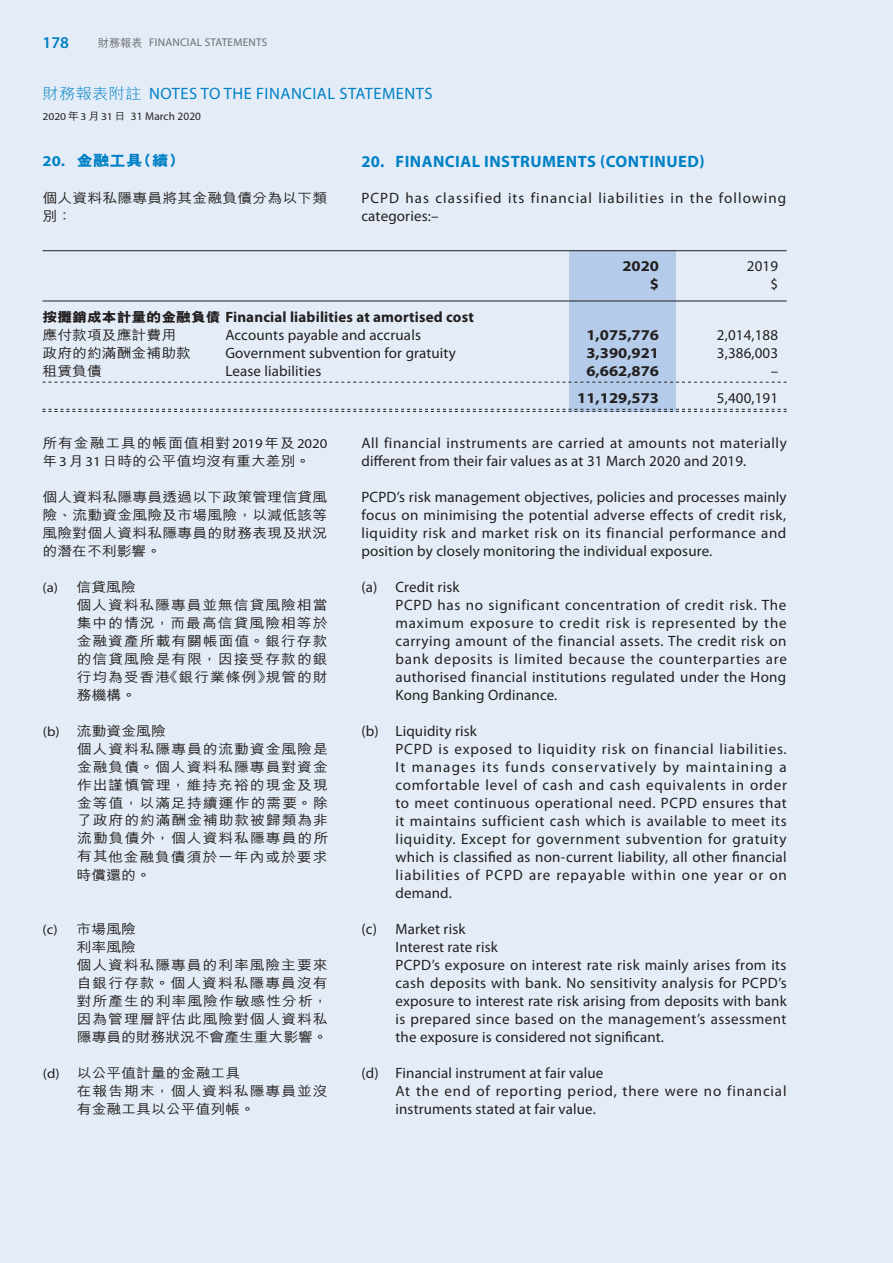
<style>
.page{position:relative;width:893px;height:1263px;background:#fff}
.page>*{position:absolute;margin:0;border:0;box-sizing:border-box;transform-origin:0 0}
.t1{font:16.5px "Myriad Pro";letter-spacing:.03em;color:#0080c5}
.t2{font:700 16.5px "Myriad Pro";letter-spacing:.03em;color:#0080c5}
.t3{font:600 16.5px "Myriad Pro";color:#0080c5}
.t4{font:15px/18px "Myriad Pro";letter-spacing:.01em;color:#231f20;text-align:justify}
.t5{font:15px/18px "Myriad Pro";letter-spacing:.03em;color:#231f20}
.t6{font:15px/18px "Myriad Pro";letter-spacing:.055em;color:#231f20}
.t7{font:15px/18px "Myriad Pro";letter-spacing:.07em;color:#231f20}
.t8{font:700 15px "Myriad Pro";letter-spacing:.01em;color:#231f20;scale:1.1 1}
.t9{font:700 15px "Myriad Pro";letter-spacing:.01em;color:#231f20}
.t10{font:800 15px "M Hei HK";color:#0080c5;scale:1.1 1}
.t11{font:500 13.5px/18px "M Hei HK";letter-spacing:.01em;color:#231f20;text-align:justify;scale:1.1 1}
.t12{font:500 13.5px/18px "M Hei HK";letter-spacing:.03em;color:#231f20;scale:1.1 1}
.t13{font:500 13.5px/18px "M Hei HK";letter-spacing:.065em;color:#231f20;scale:1.1 1}
.t14{font:800 13.5px "M Hei HK";color:#231f20;scale:1.1 1}
.t15{font:13.5px "Myriad Pro";color:#231f20;scale:1.1 1}
.t16{font:11.25px "Myriad Pro";letter-spacing:.02em;color:#6c6d70}
.t17{font:11.25px "Myriad Pro";letter-spacing:.01em;color:#231f20}
.s1{font-family:"M Hei HK";font-weight:500}
.s2{font-family:"M Hei HK";font-weight:300;font-size:15px}
.s3{font-size:10.5px}
.s4{font-family:"M Hei HK";font-weight:500;font-size:10.5px}
.s5{font-family:"Myriad Pro";font-weight:700}
.s6{font-family:"Myriad Pro";font-weight:400}
</style>
<div class="page">
<div style="left:0;top:0;width:892px;height:1263px;background:#e4edf7"></div>
<div style="left:570px;top:251px;width:106px;height:161px;background:#b4cce9"></div>
<hr style="left:43px;top:250px;width:744px;height:1px;background:#231f20">
<hr style="left:43px;top:301px;width:744px;height:1px;background:#231f20">
<svg style="left:43px;top:382px;width:744px;height:1px"></svg>
<svg style="left:43px;top:409px;width:744px;height:3px"></svg>
<p class="t3" style="left:43px;top:32px;width:28px">178</p>
<p class="t16" style="left:98px;top:36px;width:171px"><span class="s1">財務報表</span> FINANCIAL STATEMENTS</p>
<p class="t1" style="left:43px;top:83px;width:392px"><span class="s2">財務報表附註</span> NOTES TO THE FINANCIAL STATEMENTS</p>
<p class="t17" style="left:43px;top:110px;width:160px"><span class="s3">2020</span><span class="s4">年</span><span class="s3">3</span><span class="s4">月</span><span class="s3">31</span><span class="s4">日</span> 31 March 2020</p>
<h1 class="t10" style="left:43px;top:153px;width:131px"><span class="s5">20.</span> 金融工具（續）</h1>
<p class="t11" style="left:42px;top:188px;width:260px">個人資料私隱專員將其金融負債分為以下類別：</p>
<h1 class="t2" style="left:361px;top:151px;width:345px">20. FINANCIAL INSTRUMENTS (CONTINUED)</h1>
<p class="t7" style="left:361px;top:189px;width:426px">PCPD has classified its financial liabilities in the following categories:–</p>
<p class="t8" style="left:622px;top:257px;width:35px">2020</p>
<p class="t4" style="left:747px;top:257px;width:33px">2019</p>
<p class="t8" style="left:650px;top:275px;width:10px">$</p>
<p class="t4" style="left:770px;top:275px;width:9px">$</p>
<p class="t14" style="left:43px;top:310px;width:163px">按攤銷成本計量的金融負債</p>
<p class="t9" style="left:225px;top:307px;width:250px">Financial liabilities at amortised cost</p>
<p class="t11" style="left:43px;top:325px;width:123px">應付款項及應計費用</p>
<p class="t4" style="left:225px;top:325px;width:197px">Accounts payable and accruals</p>
<p class="t8" style="left:586px;top:325px;width:68px">1,075,776</p>
<p class="t4" style="left:717px;top:325px;width:63px">2,014,188</p>
<p class="t11" style="left:43px;top:343px;width:136px">政府的約滿酬金補助款</p>
<p class="t4" style="left:225px;top:343px;width:232px">Government subvention for gratuity</p>
<p class="t8" style="left:586px;top:343px;width:68px">3,390,921</p>
<p class="t4" style="left:717px;top:343px;width:63px">3,386,003</p>
<p class="t11" style="left:43px;top:361px;width:56px">租賃負債</p>
<p class="t4" style="left:225px;top:361px;width:97px">Lease liabilities</p>
<p class="t8" style="left:586px;top:361px;width:68px">6,662,876</p>
<p class="t4" style="left:771px;top:361px;width:9px">–</p>
<p class="t8" style="left:577px;top:388px;width:76px">11,129,573</p>
<p class="t4" style="left:717px;top:389px;width:63px">5,400,191</p>
<p class="t12" style="left:43px;top:432px;width:261px">所有金融工具的帳面值相對<span class="s6">2019</span>年及<span class="s6">2020</span>年<span class="s6">3</span>月<span class="s6">31</span>日時的公平值均沒有重大差別。</p>
<p class="t11" style="left:43px;top:486px;width:261px">個人資料私隱專員透過以下政策管理信貸風險、流動資金風險及市場風險，以減低該等風險對個人資料私隱專員的財務表現及狀況的潛在不利影響。</p>
<p class="t15" style="left:43px;top:579px;width:16px">(a)</p>
<p class="t11" style="left:77px;top:576px;width:55px">信貸風險</p>
<p class="t11" style="left:77px;top:594px;width:230px">個人資料私隱專員並無信貸風險相當集中的情況，而最高信貸風險相等於金融資產所載有關帳面值。銀行存款的信貸風險是有限，因接受存款的銀行均為受香港《銀行業條例》規管的財務機構。</p>
<p class="t15" style="left:43px;top:723px;width:17px">(b)</p>
<p class="t11" style="left:77px;top:720px;width:83px">流動資金風險</p>
<p class="t11" style="left:77px;top:738px;width:230px">個人資料私隱專員的流動資金風險是金融負債。個人資料私隱專員對資金作出謹慎管理，維持充裕的現金及現金等值，以滿足持續運作的需要。除了政府的約滿酬金補助款被歸類為非流動負債外，個人資料私隱專員的所有其他金融負債須於一年內或於要求時償還的。</p>
<p class="t5" style="left:361px;top:434px;width:427px">All financial instruments are carried at amounts not materially different from their fair values as at 31 March 2020 and 2019.</p>
<p class="t4" style="left:361px;top:488px;width:427px">PCPD’s risk management objectives, policies and processes mainly focus on minimising the potential adverse effects of credit risk, liquidity risk and market risk on its financial performance and position by closely monitoring the individual exposure.</p>
<p class="t4" style="left:361px;top:578px;width:18px">(a)</p>
<p class="t4" style="left:395px;top:578px;width:65px">Credit risk</p>
<p class="t4" style="left:395px;top:596px;width:393px">PCPD has no significant concentration of credit risk. The maximum exposure to credit risk is represented by the carrying amount of the financial assets. The credit risk on bank deposits is limited because the counterparties are authorised financial institutions regulated under the Hong Kong Banking Ordinance.</p>
<p class="t4" style="left:361px;top:722px;width:19px">(b)</p>
<p class="t4" style="left:395px;top:722px;width:83px">Liquidity risk</p>
<p class="t4" style="left:395px;top:740px;width:393px">PCPD is exposed to liquidity risk on financial liabilities.<br>It manages its funds conservatively by maintaining a comfortable level of cash and cash equivalents in order to meet continuous operational need. PCPD ensures that it maintains sufficient cash which is available to meet its liquidity. Except for government subvention for gratuity which is classified as non-current liability, all other financial liabilities of PCPD are repayable within one year or on demand.</p>
<p class="t4" style="left:361px;top:920px;width:17px">(c)</p>
<p class="t4" style="left:395px;top:920px;width:71px">Market risk</p>
<p class="t4" style="left:395px;top:938px;width:104px">Interest rate risk</p>
<p class="t4" style="left:395px;top:956px;width:393px">PCPD’s exposure on interest rate risk mainly arises from its cash deposits with bank. No sensitivity analysis for PCPD’s exposure to interest rate risk arising from deposits with bank is prepared since based on the management’s assessment the exposure is considered not significant.</p>
<p class="t4" style="left:361px;top:1064px;width:19px">(d)</p>
<p class="t4" style="left:395px;top:1064px;width:210px">Financial instrument at fair value</p>
<p class="t6" style="left:395px;top:1082px;width:393px">At the end of reporting period, there were no financial instruments stated at fair value.</p>
<p class="t15" style="left:43px;top:921px;width:15px">(c)</p>
<p class="t11" style="left:77px;top:918px;width:55px">市場風險</p>
<p class="t11" style="left:77px;top:936px;width:55px">利率風險</p>
<p class="t11" style="left:77px;top:954px;width:230px">個人資料私隱專員的利率風險主要來自銀行存款。個人資料私隱專員沒有對所產生的利率風險作敏感性分析，因為管理層評估此風險對個人資料私隱專員的財務狀況不會產生重大影響。</p>
<p class="t15" style="left:43px;top:1065px;width:17px">(d)</p>
<p class="t11" style="left:77px;top:1062px;width:150px">以公平值計量的金融工具</p>
<p class="t13" style="left:77px;top:1080px;width:230px">在報告期末，個人資料私隱專員並沒有金融工具以公平值列帳。</p>
</div>
